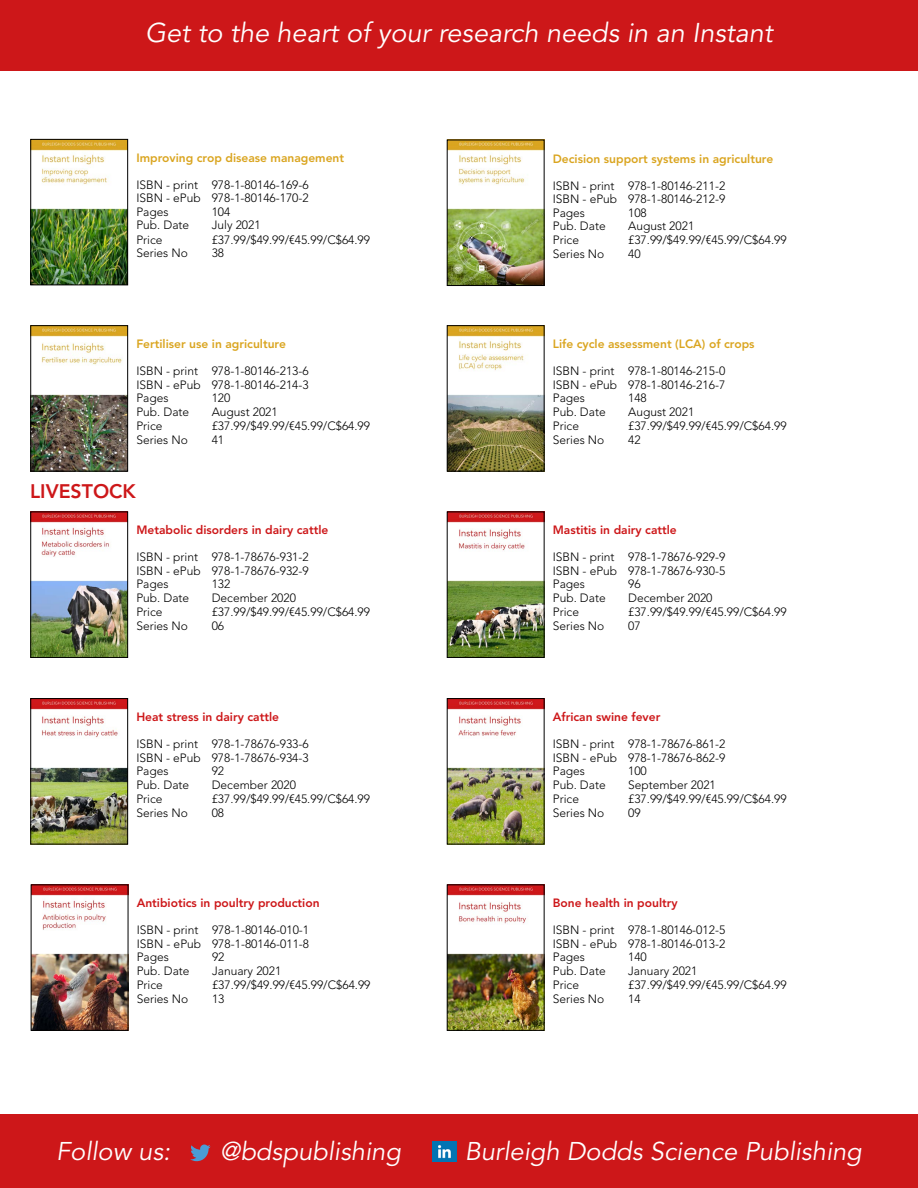
<style>
.page{position:relative;width:918px;height:1188px;background:#fff}
.page>*{position:absolute;margin:0;border:0;box-sizing:border-box;transform-origin:0 0}
.t1{font:italic 27px "Avenir LT Std";color:#fff}
.t2{font:italic 25.5px "Avenir LT Std";color:#fff}
.t3{font:800 19.5px "Avenir LT Std";color:#cd1719}
.t4{font:300 12px/13.5px "Avenir LT Std";color:#000;text-align:justify}
.t5{font:800 12px "Avenir LT Std";color:#cd1719}
.t6{font:800 12px "Avenir LT Std";color:#daa520}
</style>
<div class="page">
<div style="left:0;top:0;width:918px;height:71px;background:#cd1719"></div>
<div style="left:0;top:1115px;width:918px;height:73px;background:#cd1719"></div>
<img style="left:449px;top:142px;width:93px;height:142px">
<div style="left:447px;top:140px;width:97px;height:146px;border:1px solid #000"></div>
<img style="left:33px;top:141px;width:93px;height:142px">
<div style="left:31px;top:139px;width:97px;height:146px;border:1px solid #000"></div>
<img style="left:449px;top:327px;width:93px;height:142px">
<div style="left:447px;top:325px;width:97px;height:146px;border:1px solid #000"></div>
<img style="left:33px;top:327px;width:93px;height:142px">
<div style="left:31px;top:325px;width:97px;height:146px;border:1px solid #000"></div>
<img style="left:33px;top:514px;width:93px;height:142px">
<div style="left:31px;top:512px;width:97px;height:146px;border:1px solid #000"></div>
<img style="left:449px;top:514px;width:93px;height:142px">
<div style="left:447px;top:512px;width:97px;height:146px;border:1px solid #000"></div>
<img style="left:449px;top:700px;width:93px;height:142px">
<div style="left:447px;top:698px;width:97px;height:146px;border:1px solid #000"></div>
<img style="left:33px;top:887px;width:93px;height:142px">
<div style="left:31px;top:885px;width:97px;height:146px;border:1px solid #000"></div>
<img style="left:449px;top:887px;width:93px;height:142px">
<div style="left:447px;top:885px;width:97px;height:146px;border:1px solid #000"></div>
<img style="left:33px;top:700px;width:93px;height:142px">
<div style="left:31px;top:698px;width:97px;height:146px;border:1px solid #000"></div>
<svg style="left:190px;top:1145px;width:21px;height:16px"></svg>
<img style="left:433px;top:1142px;width:23px;height:19px">
<h1 class="t1" style="left:145px;top:17px;width:629px">Get to the heart of your research needs in an Instant</h1>
<p class="t6" style="left:136px;top:151px;width:209px">Improving crop disease management</p>
<p class="t4" style="left:136px;top:178px;width:174px">ISBN - print 978-1-80146-169-6<br>ISBN - ePub 978-1-80146-170-2<br>Pages</p>
<p class="t4" style="left:212px;top:205px;width:20px">104</p>
<p class="t4" style="left:136px;top:219px;width:54px">Pub. Date</p>
<p class="t4" style="left:212px;top:219px;width:50px">July 2021</p>
<p class="t4" style="left:136px;top:233px;width:28px">Price</p>
<p class="t4" style="left:212px;top:233px;width:160px">£37.99/$49.99/€45.99/C$64.99</p>
<p class="t4" style="left:136px;top:246px;width:53px">Series No</p>
<p class="t4" style="left:212px;top:246px;width:14px">38</p>
<p class="t6" style="left:553px;top:151px;width:222px">Decision support systems in agriculture</p>
<p class="t4" style="left:553px;top:179px;width:174px">ISBN - print 978-1-80146-211-2<br>ISBN - ePub 978-1-80146-212-9<br>Pages</p>
<p class="t4" style="left:628px;top:206px;width:20px">108</p>
<p class="t4" style="left:553px;top:219px;width:54px">Pub. Date</p>
<p class="t4" style="left:628px;top:219px;width:68px">August 2021</p>
<p class="t4" style="left:553px;top:234px;width:28px">Price</p>
<p class="t4" style="left:628px;top:234px;width:160px">£37.99/$49.99/€45.99/C$64.99</p>
<p class="t4" style="left:553px;top:247px;width:53px">Series No</p>
<p class="t4" style="left:628px;top:247px;width:14px">40</p>
<p class="t6" style="left:136px;top:337px;width:151px">Fertiliser use in agriculture</p>
<p class="t4" style="left:136px;top:364px;width:174px">ISBN - print 978-1-80146-213-6<br>ISBN - ePub 978-1-80146-214-3<br>Pages</p>
<p class="t4" style="left:212px;top:391px;width:20px">120</p>
<p class="t4" style="left:136px;top:405px;width:54px">Pub. Date</p>
<p class="t4" style="left:212px;top:405px;width:68px">August 2021</p>
<p class="t4" style="left:136px;top:419px;width:28px">Price</p>
<p class="t4" style="left:212px;top:419px;width:160px">£37.99/$49.99/€45.99/C$64.99</p>
<p class="t4" style="left:136px;top:433px;width:53px">Series No</p>
<p class="t4" style="left:212px;top:433px;width:14px">41</p>
<p class="t6" style="left:553px;top:337px;width:203px">Life cycle assessment (LCA) of crops</p>
<p class="t4" style="left:553px;top:364px;width:174px">ISBN - print 978-1-80146-215-0<br>ISBN - ePub 978-1-80146-216-7<br>Pages</p>
<p class="t4" style="left:628px;top:391px;width:20px">148</p>
<p class="t4" style="left:553px;top:405px;width:54px">Pub. Date</p>
<p class="t4" style="left:628px;top:405px;width:68px">August 2021</p>
<p class="t4" style="left:553px;top:419px;width:28px">Price</p>
<p class="t4" style="left:628px;top:419px;width:160px">£37.99/$49.99/€45.99/C$64.99</p>
<p class="t4" style="left:553px;top:433px;width:53px">Series No</p>
<p class="t4" style="left:628px;top:433px;width:14px">42</p>
<h3 class="t3" style="left:30px;top:480px;width:107px">LIVESTOCK</h3>
<p class="t5" style="left:136px;top:523px;width:194px">Metabolic disorders in dairy cattle</p>
<p class="t4" style="left:136px;top:551px;width:174px">ISBN - print 978-1-78676-931-2<br>ISBN - ePub 978-1-78676-932-9<br>Pages</p>
<p class="t4" style="left:212px;top:578px;width:20px">132</p>
<p class="t4" style="left:136px;top:591px;width:54px">Pub. Date</p>
<p class="t4" style="left:212px;top:591px;width:86px">December 2020</p>
<p class="t4" style="left:136px;top:606px;width:28px">Price</p>
<p class="t4" style="left:212px;top:606px;width:160px">£37.99/$49.99/€45.99/C$64.99</p>
<p class="t4" style="left:136px;top:619px;width:53px">Series No</p>
<p class="t4" style="left:212px;top:619px;width:14px">06</p>
<p class="t5" style="left:553px;top:523px;width:126px">Mastitis in dairy cattle</p>
<p class="t4" style="left:553px;top:551px;width:174px">ISBN - print 978-1-78676-929-9<br>ISBN - ePub 978-1-78676-930-5<br>Pages</p>
<p class="t4" style="left:628px;top:578px;width:14px">96</p>
<p class="t4" style="left:553px;top:591px;width:54px">Pub. Date</p>
<p class="t4" style="left:628px;top:591px;width:86px">December 2020</p>
<p class="t4" style="left:553px;top:606px;width:28px">Price</p>
<p class="t4" style="left:628px;top:606px;width:160px">£37.99/$49.99/€45.99/C$64.99</p>
<p class="t4" style="left:553px;top:619px;width:53px">Series No</p>
<p class="t4" style="left:628px;top:619px;width:14px">07</p>
<p class="t5" style="left:136px;top:710px;width:144px">Heat stress in dairy cattle</p>
<p class="t4" style="left:136px;top:737px;width:174px">ISBN - print 978-1-78676-933-6<br>ISBN - ePub 978-1-78676-934-3<br>Pages</p>
<p class="t4" style="left:212px;top:764px;width:14px">92</p>
<p class="t4" style="left:136px;top:778px;width:54px">Pub. Date</p>
<p class="t4" style="left:212px;top:778px;width:86px">December 2020</p>
<p class="t4" style="left:136px;top:792px;width:28px">Price</p>
<p class="t4" style="left:212px;top:792px;width:160px">£37.99/$49.99/€45.99/C$64.99</p>
<p class="t4" style="left:136px;top:806px;width:53px">Series No</p>
<p class="t4" style="left:212px;top:806px;width:14px">08</p>
<p class="t5" style="left:553px;top:710px;width:109px">African swine fever</p>
<p class="t4" style="left:553px;top:737px;width:174px">ISBN - print 978-1-78676-861-2<br>ISBN - ePub 978-1-78676-862-9<br>Pages</p>
<p class="t4" style="left:628px;top:764px;width:20px">100</p>
<p class="t4" style="left:553px;top:778px;width:54px">Pub. Date</p>
<p class="t4" style="left:628px;top:778px;width:89px">September 2021</p>
<p class="t4" style="left:553px;top:792px;width:28px">Price</p>
<p class="t4" style="left:628px;top:792px;width:160px">£37.99/$49.99/€45.99/C$64.99</p>
<p class="t4" style="left:553px;top:806px;width:53px">Series No</p>
<p class="t4" style="left:628px;top:806px;width:14px">09</p>
<p class="t5" style="left:137px;top:896px;width:184px">Antibiotics in poultry production</p>
<p class="t4" style="left:137px;top:924px;width:174px">ISBN - print 978-1-80146-010-1<br>ISBN - ePub 978-1-80146-011-8<br>Pages</p>
<p class="t4" style="left:212px;top:951px;width:14px">92</p>
<p class="t4" style="left:137px;top:964px;width:54px">Pub. Date</p>
<p class="t4" style="left:212px;top:964px;width:71px">January 2021</p>
<p class="t4" style="left:137px;top:978px;width:28px">Price</p>
<p class="t4" style="left:212px;top:978px;width:160px">£37.99/$49.99/€45.99/C$64.99</p>
<p class="t4" style="left:137px;top:992px;width:53px">Series No</p>
<p class="t4" style="left:212px;top:992px;width:14px">13</p>
<p class="t5" style="left:553px;top:896px;width:126px">Bone health in poultry</p>
<p class="t4" style="left:553px;top:924px;width:174px">ISBN - print 978-1-80146-012-5<br>ISBN - ePub 978-1-80146-013-2<br>Pages</p>
<p class="t4" style="left:628px;top:951px;width:20px">140</p>
<p class="t4" style="left:553px;top:964px;width:54px">Pub. Date</p>
<p class="t4" style="left:628px;top:964px;width:71px">January 2021</p>
<p class="t4" style="left:553px;top:978px;width:28px">Price</p>
<p class="t4" style="left:628px;top:978px;width:160px">£37.99/$49.99/€45.99/C$64.99</p>
<p class="t4" style="left:553px;top:992px;width:53px">Series No</p>
<p class="t4" style="left:628px;top:992px;width:14px">14</p>
<h2 class="t2" style="left:56px;top:1136px;width:116px">Follow us:</h2>
<h2 class="t2" style="left:220px;top:1136px;width:182px">@bdspublishing</h2>
<h2 class="t2" style="left:465px;top:1136px;width:399px">Burleigh Dodds Science Publishing</h2>
</div>
